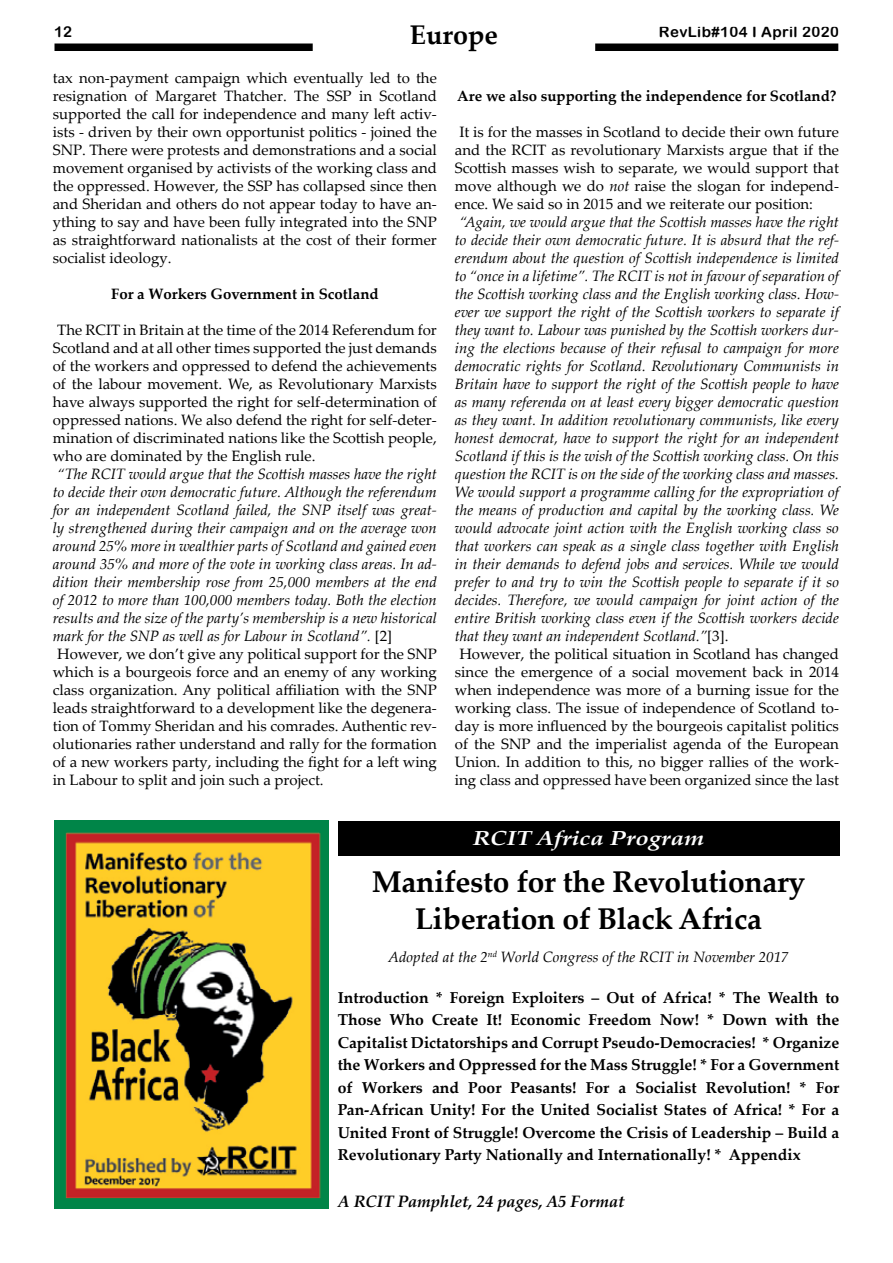
<style>
.page{position:relative;width:893px;height:1263px;background:#fff}
.page>*{position:absolute;margin:0;border:0;box-sizing:border-box;transform-origin:0 0}
.t1{font:700 30px/37.5px "Palatino Linotype";letter-spacing:-.01em;color:#000;text-align:center}
.t2{font:700 27px "Palatino Linotype";color:#000}
.t3{font:italic 700 20.25px "Palatino Linotype";color:#fff;scale:1.2 1}
.t4{font:italic 700 16.5px "Palatino Linotype";color:#000}
.t5{font:700 15.75px/22.5px "Palatino Linotype";color:#000;text-align:justify}
.t6{font:15px/18px "Palatino Linotype";color:#000;text-align:justify}
.t7{font:italic 15px "Palatino Linotype";color:#000}
.t8{font:700 15px "Palatino Linotype";color:#000}
.t9{font:15px "Arial Rounded MT Bold";letter-spacing:.025em;color:#000}
.s1{font-style:normal}
.s2{font-style:italic}
</style>
<div class="page">
<div style="left:54px;top:44px;width:785px;height:7px;background:#000"></div>
<div style="left:313px;top:24px;width:282px;height:30px;background:#fff"></div>
<img style="left:54px;top:820px;width:274px;height:388px">
<div style="left:338px;top:821px;width:502px;height:35px;background:#000"></div>
<p class="t9" style="left:54px;top:23px;width:20px">12</p>
<h2 class="t2" style="left:410px;top:15px;width:90px">Europe</h2>
<p class="t9" style="left:659px;top:23px;width:182px">RevLib#104 I April 2020</p>
<p class="t6" style="left:53px;top:68px;width:386px">tax non-payment campaign which eventually led to the resignation of Margaret Thatcher. The SSP in Scotland supported the call for independence and many left activ&shy;ists - driven by their own opportunist politics - joined the SNP. There were protests and demonstrations and a social movement organised by activists of the working class and the oppressed. However, the SSP has collapsed since then and Sheridan and others do not appear today to have an&shy;ything to say and have been fully integrated into the SNP as straightforward nationalists at the cost of their former socialist ideology.</p>
<p class="t8" style="left:111px;top:283px;width:269px">For a Workers Government in Scotland</p>
<p class="t6" style="left:53px;top:320px;width:386px;text-indent:5px">The RCIT in Britain at the time of the 2014 Referendum for Scotland and at all other times supported the just demands of the workers and oppressed to defend the achievements of the labour movement. We, as Revolutionary Marxists have always supported the right for self-determination of oppressed nations. We also defend the right for self-deter&shy;mination of discriminated nations like the Scottish people, who are dominated by the English rule.</p>
<p class="t7" style="left:57px;top:463px;width:381px">“The RCIT would argue that the Scottish masses have the right</p>
<p class="t7" style="left:53px;top:481px;width:386px">to decide their own democratic future. Although the referendum</p>
<p class="t7" style="left:53px;top:499px;width:386px">for an independent Scotland failed, the SNP itself was great-</p>
<p class="t7" style="left:53px;top:517px;width:386px">ly strengthened during their campaign and on the average won</p>
<p class="t7" style="left:53px;top:535px;width:386px">around 25% more in wealthier parts of Scotland and gained even</p>
<p class="t7" style="left:53px;top:553px;width:386px">around 35% and more of the vote in working class areas. In ad-</p>
<p class="t7" style="left:53px;top:571px;width:386px">dition their membership rose from 25,000 members at the end</p>
<p class="t7" style="left:53px;top:589px;width:386px">of 2012 to more than 100,000 members today. Both the election</p>
<p class="t7" style="left:53px;top:607px;width:386px">results and the size of the party’s membership is a new historical</p>
<p class="t7" style="left:53px;top:625px;width:341px">mark for the SNP as well as for Labour in Scotland”. <span class="s1">[2]</span></p>
<p class="t6" style="left:57px;top:644px;width:381px">However, we don’t give any political support for the SNP</p>
<p class="t6" style="left:53px;top:662px;width:386px">which is a bourgeois force and an enemy of any working</p>
<p class="t6" style="left:53px;top:680px;width:386px">class organization. Any political affiliation with the SNP</p>
<p class="t6" style="left:53px;top:698px;width:386px">leads straightforward to a development like the degenera-</p>
<p class="t6" style="left:53px;top:716px;width:386px">tion of Tommy Sheridan and his comrades. Authentic rev-</p>
<p class="t6" style="left:53px;top:734px;width:386px">olutionaries rather understand and rally for the formation</p>
<p class="t6" style="left:53px;top:752px;width:386px">of a new workers party, including the fight for a left wing</p>
<p class="t6" style="left:53px;top:770px;width:272px">in Labour to split and join such a project.</p>
<p class="t8" style="left:457px;top:85px;width:381px">Are we also supporting the independence for Scotland?</p>
<p class="t6" style="left:455px;top:122px;width:386px;text-indent:4px">It is for the masses in Scotland to decide their own future and the RCIT as revolutionary Marxists argue that if the Scottish masses wish to separate, we would support that move although we do <span class="s2">not</span> raise the slogan for independ&shy;ence. We said so in 2015 and we reiterate our position:</p>
<p class="t7" style="left:459px;top:211px;width:381px">“Again, we would argue that the Scottish masses have the right</p>
<p class="t7" style="left:455px;top:229px;width:386px">to decide their own democratic future. It is absurd that the ref-</p>
<p class="t7" style="left:455px;top:247px;width:386px">erendum about the question of Scottish independence is limited</p>
<p class="t7" style="left:455px;top:265px;width:386px">to “once in a lifetime”. The RCIT is not in favour of separation of</p>
<p class="t7" style="left:455px;top:283px;width:386px">the Scottish working class and the English working class. How-</p>
<p class="t7" style="left:455px;top:301px;width:386px">ever we support the right of the Scottish workers to separate if</p>
<p class="t7" style="left:455px;top:319px;width:386px">they want to. Labour was punished by the Scottish workers dur-</p>
<p class="t7" style="left:455px;top:337px;width:386px">ing the elections because of their refusal to campaign for more</p>
<p class="t7" style="left:455px;top:355px;width:386px">democratic rights for Scotland. Revolutionary Communists in</p>
<p class="t7" style="left:455px;top:373px;width:386px">Britain have to support the right of the Scottish people to have</p>
<p class="t7" style="left:455px;top:391px;width:386px">as many referenda on at least every bigger democratic question</p>
<p class="t7" style="left:455px;top:409px;width:386px">as they want. In addition revolutionary communists, like every</p>
<p class="t7" style="left:455px;top:427px;width:386px">honest democrat, have to support the right for an independent</p>
<p class="t7" style="left:455px;top:445px;width:386px">Scotland if this is the wish of the Scottish working class. On this</p>
<p class="t7" style="left:455px;top:463px;width:386px">question the RCIT is on the side of the working class and masses.</p>
<p class="t7" style="left:455px;top:481px;width:386px">We would support a programme calling for the expropriation of</p>
<p class="t7" style="left:455px;top:499px;width:386px">the means of production and capital by the working class. We</p>
<p class="t7" style="left:455px;top:517px;width:386px">would advocate joint action with the English working class so</p>
<p class="t7" style="left:455px;top:535px;width:386px">that workers can speak as a single class together with English</p>
<p class="t7" style="left:455px;top:553px;width:386px">in their demands to defend jobs and services. While we would</p>
<p class="t7" style="left:455px;top:571px;width:386px">prefer to and try to win the Scottish people to separate if it so</p>
<p class="t7" style="left:455px;top:589px;width:386px">decides. Therefore, we would campaign for joint action of the</p>
<p class="t7" style="left:455px;top:607px;width:386px">entire British working class even if the Scottish workers decide</p>
<p class="t7" style="left:455px;top:625px;width:275px">that they want an independent Scotland.”<span class="s1">[3].</span></p>
<p class="t6" style="left:459px;top:644px;width:381px">However, the political situation in Scotland has changed</p>
<p class="t6" style="left:455px;top:662px;width:386px">since the emergence of a social movement back in 2014</p>
<p class="t6" style="left:455px;top:680px;width:386px">when independence was more of a burning issue for the</p>
<p class="t6" style="left:455px;top:698px;width:386px">working class. The issue of independence of Scotland to-</p>
<p class="t6" style="left:455px;top:716px;width:386px">day is more influenced by the bourgeois capitalist politics</p>
<p class="t6" style="left:455px;top:734px;width:386px">of the SNP and the imperialist agenda of the European</p>
<p class="t6" style="left:455px;top:752px;width:386px">Union. In addition to this, no bigger rallies of the work-</p>
<p class="t6" style="left:455px;top:770px;width:386px">ing class and oppressed have been organized since the last</p>
<h3 class="t3" style="left:473px;top:824px;width:195px">RCIT Africa Program</h3>
<h1 class="t1" style="left:372px;top:861px;width:435px">Manifesto for the Revolutionary<br>Liberation of Black Africa</h1>
<p class="t7" style="left:388px;top:946px;width:402px">Adopted at the 2<sup>nd</sup> World Congress of the RCIT in November 2017</p>
<p class="t5" style="left:338px;top:985px;width:503px">Introduction * Foreign Exploiters – Out of Africa! * The Wealth to Those Who Create It! Economic Freedom Now! * Down with the Capitalist Dictatorships and Corrupt Pseudo-Democracies! * Organize the Workers and Oppressed for the Mass Struggle! * For a Government of Workers and Poor Peasants! For a Socialist Revolution! * For Pan-African Unity! For the United Socialist States of Africa! * For a United Front of Struggle! Overcome the Crisis of Leadership – Build a Revolutionary Party Nationally and Internationally! * Appendix</p>
<p class="t4" style="left:338px;top:1189px;width:289px">A RCIT Pamphlet, 24 pages, A5 Format</p>
</div>
